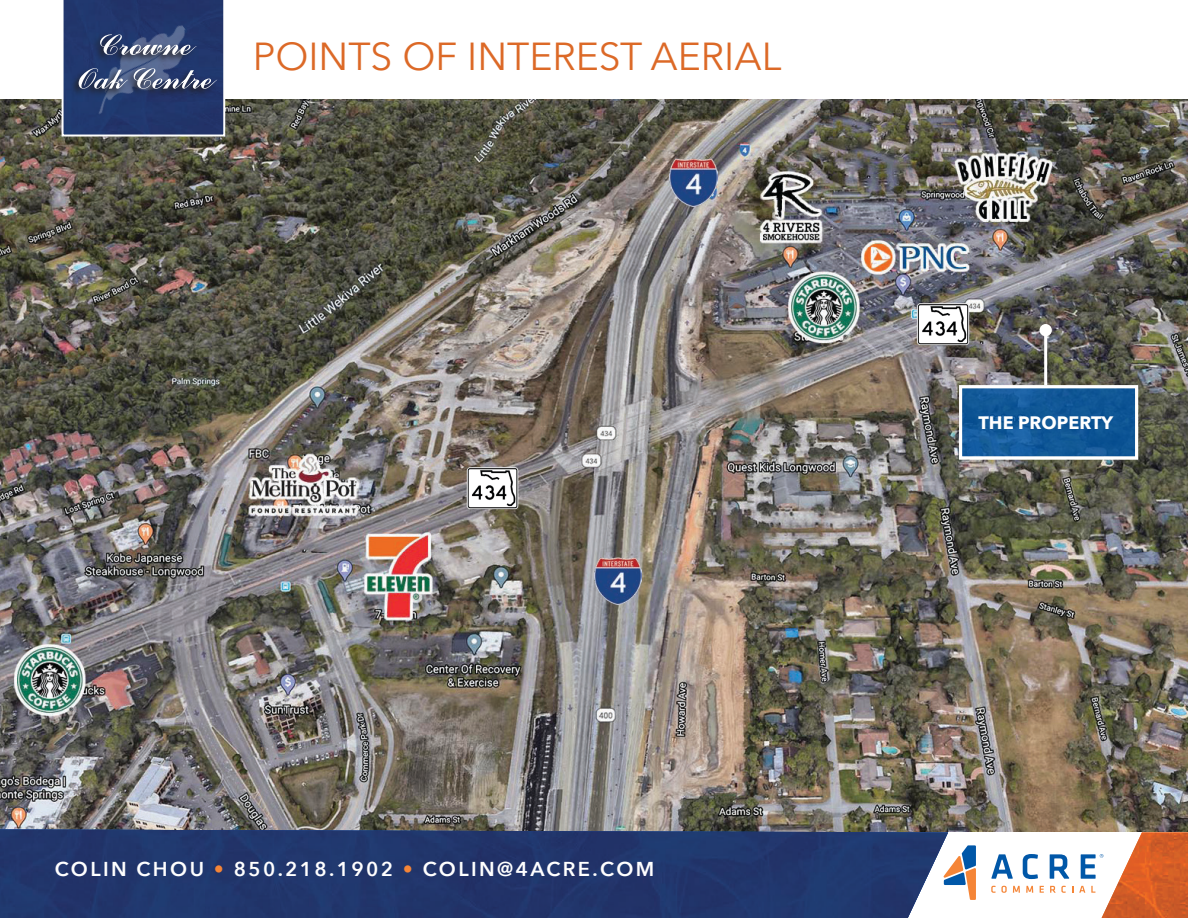
<style>
.page{position:relative;width:1188px;height:918px;background:#fff}
.page>*{position:absolute;margin:0;border:0;box-sizing:border-box;transform-origin:0 0}
.t1{font:39px "Avenir Next";color:#dc6927}
.t2{font:600 20.1px "Avenir Next";letter-spacing:.12em;color:#fff}
.t3{font:700 18px "Avenir Next";color:#fff}
.s1{color:#f58537}
</style>
<div class="page">
<img style="left:0;top:99px;width:1188px;height:733px">
<hr style="left:1044px;top:330px;width:3px;height:55px;background:#fff">
<div style="left:1040px;top:324px;width:12px;height:12px;background:#fff;border-radius:50%"></div>
<svg style="left:963px;top:389px;width:171px;height:67px;background:#105898"></svg>
<div style="left:959px;top:385px;width:179px;height:75px;border:3px solid #fff"></div>
<img style="left:594px;top:557px;width:47px;height:48px">
<img style="left:670px;top:159px;width:47px;height:47px">
<img style="left:904px;top:292px;width:77px;height:64px">
<img style="left:454px;top:456px;width:77px;height:64px">
<div style="left:0;top:829px;width:948px;height:89px;background:#21366c"></div>
<svg style="left:991px;top:854px;width:22px;height:25px"></svg>
<svg style="left:1023px;top:854px;width:15px;height:25px"></svg>
<svg style="left:1050px;top:854px;width:19px;height:25px"></svg>
<svg style="left:991px;top:886px;width:16px;height:7px"></svg>
<svg style="left:1013px;top:886px;width:7px;height:7px"></svg>
<svg style="left:1026px;top:886px;width:7px;height:7px"></svg>
<svg style="left:1040px;top:886px;width:4px;height:7px"></svg>
<svg style="left:1050px;top:886px;width:16px;height:7px"></svg>
<svg style="left:944px;top:845px;width:32px;height:55px"></svg>
<svg style="left:1079px;top:854px;width:23px;height:64px"></svg>
<img style="left:1102px;top:832px;width:86px;height:86px">
<svg style="left:62px;top:0;width:163px;height:137px;background:#394b79"></svg>
<p class="t1" style="left:253px;top:24px;width:530px">POINTS OF INTEREST AERIAL</p>
<p class="t2" style="left:55px;top:852px;width:601px">COLIN CHOU <span class="s1">•</span> 850.218.1902 <span class="s1">•</span> COLIN@4ACRE.COM</p>
<p class="t3" style="left:978px;top:407px;width:136px">THE PROPERTY</p>
</div>
